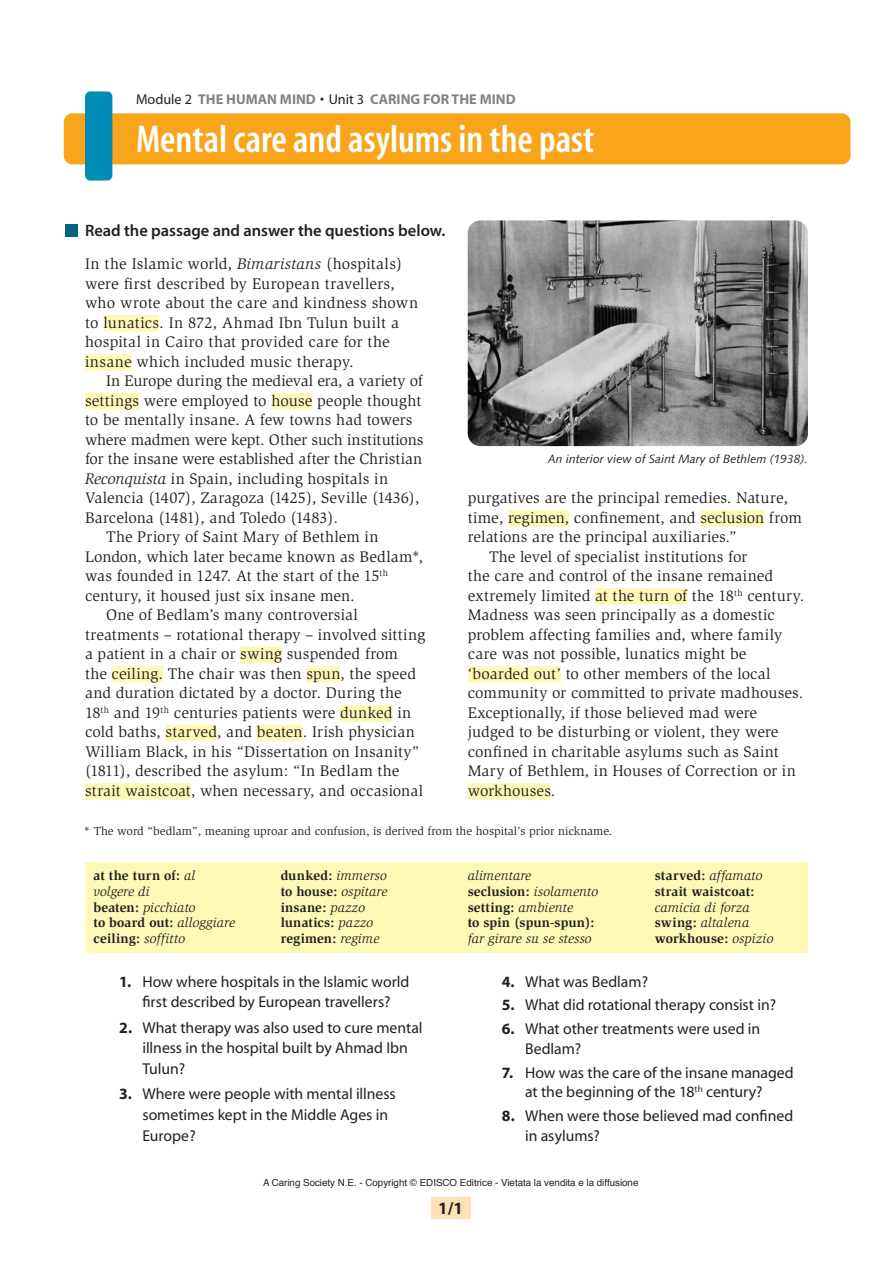
<style>
.page{position:relative;width:893px;height:1263px;background:#fff}
.page>*{position:absolute;margin:0;border:0;box-sizing:border-box;transform-origin:0 0}
.t1{font:600 condensed 39px "Myriad";color:#fff}
.t2{font:700 17.25px "Myriad Pro";color:#231f20}
.t3{font:600 16.5px "Myriad Pro";color:#231f20}
.t4{font:15.75px/19.5px "Slimbach";letter-spacing:.005em;color:#231f20}
.t5{font:15.75px/20.9px "Myriad";letter-spacing:-.005em;color:#231f20}
.t6{font:700 14.25px "Myriad";color:#808285}
.t7{font:700 13.5px/15.8px "Slimbach";letter-spacing:.01em;color:#231f20}
.t8{font:italic 13.5px/15.8px "Slimbach";letter-spacing:.005em;color:#231f20}
.t9{font:12px "Slimbach";color:#231f20}
.t10{font:italic 12px "Syntax";color:#231f20}
.t11{font:9.75px "Helvetica";color:#231f20}
.s1{font-weight:400;color:#231f20}
.s2{font-style:italic}
.s3{font-weight:400;font-style:italic}
.s4{font-weight:700;font-style:normal}
.s5{font-weight:700}
</style>
<div class="page">
<div style="left:431px;top:1197px;width:40px;height:21px;background:#fee0b6"></div>
<div style="left:64px;top:113px;width:786px;height:51px;background:#f9a51b;border-radius:9px"></div>
<div style="left:85px;top:91px;width:27px;height:90px;background:#008cb5;border-radius:5px"></div>
<div style="left:103px;top:315px;width:56px;height:17px;background:#fff9b8"></div>
<div style="left:85px;top:354px;width:47px;height:17px;background:#fff9b8"></div>
<div style="left:85px;top:393px;width:54px;height:17px;background:#fff9b8"></div>
<div style="left:271px;top:393px;width:41px;height:17px;background:#fff9b8"></div>
<div style="left:240px;top:647px;width:42px;height:16px;background:#fff9b8"></div>
<div style="left:112px;top:666px;width:51px;height:17px;background:#fff9b8"></div>
<div style="left:306px;top:666px;width:34px;height:17px;background:#fff9b8"></div>
<div style="left:340px;top:705px;width:53px;height:17px;background:#fff9b8"></div>
<div style="left:166px;top:725px;width:51px;height:16px;background:#fff9b8"></div>
<div style="left:257px;top:725px;width:46px;height:16px;background:#fff9b8"></div>
<div style="left:85px;top:783px;width:106px;height:17px;background:#fff9b8"></div>
<div style="left:508px;top:510px;width:61px;height:17px;background:#fff9b8"></div>
<div style="left:700px;top:510px;width:64px;height:17px;background:#fff9b8"></div>
<div style="left:595px;top:588px;width:92px;height:17px;background:#fff9b8"></div>
<div style="left:468px;top:666px;width:93px;height:17px;background:#fff9b8"></div>
<div style="left:468px;top:783px;width:83px;height:17px;background:#fff9b8"></div>
<div style="left:85px;top:862px;width:723px;height:91px;background:#fff9b8"></div>
<img style="left:468px;top:220px;width:340px;height:226px">
<div style="left:65px;top:224px;width:13px;height:12px;background:#00647f"></div>
<p class="t6" style="left:136px;top:92px;width:381px"><span class="s1">Module 2</span> THE HUMAN MIND <span class="s1">• Unit 3</span> CARING FOR THE MIND</p>
<h1 class="t1" style="left:136px;top:119px;width:460px">Mental care and asylums in the past</h1>
<p class="t3" style="left:85px;top:222px;width:362px">Read the passage and answer the questions below.</p>
<p class="t4" style="left:85px;top:254px;width:335px">In the Islamic world, <span class="s2">Bimaristans</span> (hospitals) were first described by European travellers, who wrote about the care and kindness shown to lunatics. In 872, Ahmad Ibn Tulun built a hospital in Cairo that provided care for the insane which included music therapy.</p>
<p class="t4" style="left:106px;top:371px;width:318px">In Europe during the medieval era, a variety of</p>
<p class="t4" style="left:85px;top:391px;width:338px">settings were employed to house people thought</p>
<p class="t4" style="left:85px;top:410px;width:329px">to be mentally insane. A few towns had towers</p>
<p class="t4" style="left:85px;top:430px;width:340px">where madmen were kept. Other such institutions</p>
<p class="t4" style="left:85px;top:449px;width:339px">for the insane were established after the Christian</p>
<p class="t4" style="left:85px;top:469px;width:305px"><span class="s2">Reconquista</span> in Spain, including hospitals in</p>
<p class="t4" style="left:85px;top:488px;width:336px">Valencia (1407), Zaragoza (1425), Seville (1436),</p>
<p class="t4" style="left:85px;top:508px;width:254px">Barcelona (1481), and Toledo (1483).</p>
<p class="t4" style="left:106px;top:527px;width:274px">The Priory of Saint Mary of Bethlem in</p>
<p class="t4" style="left:85px;top:547px;width:340px">London, which later became known as Bedlam*,</p>
<p class="t4" style="left:85px;top:566px;width:304px">was founded in 1247. At the start of the 15<sup>th</sup></p>
<p class="t4" style="left:85px;top:586px;width:271px">century, it housed just six insane men.</p>
<p class="t4" style="left:106px;top:605px;width:253px">One of Bedlam’s many controversial</p>
<p class="t4" style="left:85px;top:625px;width:342px">treatments – rotational therapy – involved sitting</p>
<p class="t4" style="left:85px;top:644px;width:314px">a patient in a chair or swing suspended from</p>
<p class="t4" style="left:85px;top:664px;width:333px">the ceiling. The chair was then spun, the speed</p>
<p class="t4" style="left:85px;top:683px;width:318px">and duration dictated by a doctor. During the</p>
<p class="t4" style="left:85px;top:703px;width:328px">18<sup>th</sup> and 19<sup>th</sup> centuries patients were dunked in</p>
<p class="t4" style="left:85px;top:722px;width:331px">cold baths, starved, and beaten. Irish physician</p>
<p class="t4" style="left:85px;top:742px;width:336px">William Black, in his “Dissertation on Insanity”</p>
<p class="t4" style="left:85px;top:761px;width:316px">(1811), described the asylum: “In Bedlam the</p>
<p class="t4" style="left:85px;top:781px;width:340px">strait waistcoat, when necessary, and occasional</p>
<p class="t10" style="left:548px;top:452px;width:262px">An interior view of Saint Mary of Bethlem (1938).</p>
<p class="t4" style="left:468px;top:488px;width:322px">purgatives are the principal remedies. Nature,</p>
<p class="t4" style="left:468px;top:508px;width:336px">time, regimen, confinement, and seclusion from</p>
<p class="t4" style="left:468px;top:527px;width:270px">relations are the principal auxiliaries.”</p>
<p class="t4" style="left:489px;top:547px;width:260px">The level of specialist institutions for</p>
<p class="t4" style="left:468px;top:566px;width:307px">the care and control of the insane remained</p>
<p class="t4" style="left:468px;top:586px;width:338px">extremely limited at the turn of the 18<sup>th</sup> century.</p>
<p class="t4" style="left:468px;top:605px;width:308px">Madness was seen principally as a domestic</p>
<p class="t4" style="left:468px;top:625px;width:316px">problem affecting families and, where family</p>
<p class="t4" style="left:468px;top:644px;width:280px">care was not possible, lunatics might be</p>
<p class="t4" style="left:468px;top:664px;width:304px">‘boarded out’ to other members of the local</p>
<p class="t4" style="left:468px;top:683px;width:337px">community or committed to private madhouses.</p>
<p class="t4" style="left:468px;top:703px;width:291px">Exceptionally, if those believed mad were</p>
<p class="t4" style="left:468px;top:722px;width:312px">judged to be disturbing or violent, they were</p>
<p class="t4" style="left:468px;top:742px;width:312px">confined in charitable asylums such as Saint</p>
<p class="t4" style="left:468px;top:761px;width:329px">Mary of Bethlem, in Houses of Correction or in</p>
<p class="t4" style="left:468px;top:781px;width:89px">workhouses.</p>
<p class="t9" style="left:84px;top:824px;width:530px">* The word “bedlam”, meaning uproar and confusion, is derived from the hospital’s prior nickname.</p>
<p class="t7" style="left:94px;top:867px;width:143px">at the turn of: <span class="s3">al volgere di<br></span>beaten: <span class="s3">picchiato<br></span>to board out: <span class="s3">alloggiare </span>ceiling: <span class="s3">soffitto</span></p>
<p class="t7" style="left:281px;top:867px;width:108px">dunked: <span class="s3">immerso </span>to house: <span class="s3">ospitare </span>insane: <span class="s3">pazzo </span>lunatics: <span class="s3">pazzo </span>regimen: <span class="s3">regime</span></p>
<p class="t7" style="left:468px;top:867px;width:132px"><span class="s3">alimentare<br></span>seclusion: <span class="s3">isolamento </span>setting: <span class="s3">ambiente<br></span>to spin (spun-spun):</p>
<p class="t8" style="left:468px;top:931px;width:125px">far girare su se stesso</p>
<p class="t7" style="left:655px;top:867px;width:109px">starved: <span class="s3">affamato </span>strait waistcoat:</p>
<p class="t8" style="left:655px;top:899px;width:120px">camicia di forza <span class="s4">swing:</span> altalena <span class="s4">workhouse:</span> ospizio</p>
<p class="t5" style="left:119px;top:972px;width:292px;text-align:center"><span class="s5">1.</span> How where hospitals in the Islamic world first described by European travellers?</p>
<p class="t5" style="left:142px;top:1017px;width:282px;text-indent:-23px"><span class="s5">2.</span> What therapy was also used to cure mental illness in the hospital built by Ahmad Ibn<br>Tulun?</p>
<p class="t5" style="left:142px;top:1084px;width:255px;text-indent:-23px"><span class="s5">3.</span> Where were people with mental illness sometimes kept in the Middle Ages in<br>Europe?</p>
<p class="t5" style="left:502px;top:971px;width:148px"><span class="s5">4.</span> What was Bedlam?</p>
<p class="t5" style="left:502px;top:995px;width:276px"><span class="s5">5.</span> What did rotational therapy consist in?</p>
<p class="t5" style="left:525px;top:1020px;width:237px;line-height:19.6px;text-indent:-23px"><span class="s5">6.</span> What other treatments were used in<br>Bedlam?</p>
<p class="t5" style="left:502px;top:1063px;width:294px;line-height:19.6px;text-align:center"><span class="s5">7.</span> How was the care of the insane managed at the beginning of the 18<sup>th</sup> century?</p>
<p class="t5" style="left:525px;top:1107px;width:270px;line-height:19.6px;text-indent:-23px"><span class="s5">8.</span> When were those believed mad confined in asylums?</p>
<p class="t11" style="left:263px;top:1175px;width:377px">A Caring Society N.E. - Copyright © EDISCO Editrice - Vietata la vendita e la diffusione</p>
<p class="t2" style="left:438px;top:1198px;width:26px">1/1</p>
</div>
